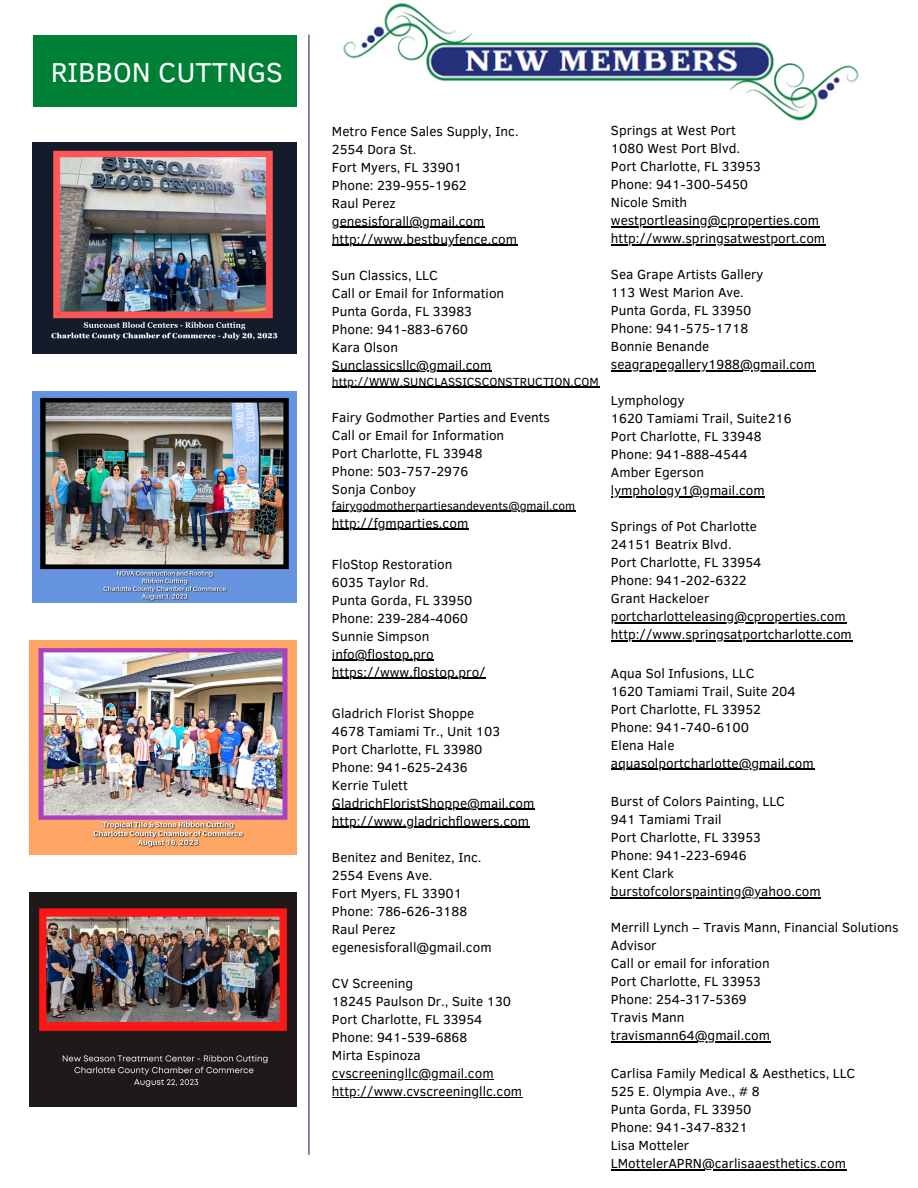
<style>
.page{position:relative;width:918px;height:1188px;background:#fff}
.page>*{position:absolute;margin:0;border:0;box-sizing:border-box;transform-origin:0 0}
.t1{font:28.05px "Clear Sans";color:#fff}
.t2{font:13.5px/18px "Clear Sans";color:#000}
.t3{font:12px "Clear Sans";color:#000}
</style>
<div class="page">
<div style="left:33px;top:36px;width:264px;height:71px;background:#008037"></div>
<hr style="left:308px;top:35px;width:1px;height:1119px;background:#24315e">
<img style="left:343px;top:2px;width:516px;height:119px">
<img style="left:33px;top:142px;width:264px;height:212px">
<img style="left:33px;top:391px;width:264px;height:212px">
<img style="left:29px;top:640px;width:268px;height:214px">
<img style="left:29px;top:892px;width:268px;height:214px">
<hr style="left:332px;top:227px;width:153px;height:1px;background:#000">
<hr style="left:332px;top:245px;width:185px;height:1px;background:#000">
<hr style="left:332px;top:371px;width:160px;height:1px;background:#000">
<hr style="left:332px;top:387px;width:267px;height:1px;background:#000">
<hr style="left:332px;top:511px;width:244px;height:1px;background:#000">
<hr style="left:332px;top:529px;width:136px;height:1px;background:#000">
<hr style="left:332px;top:660px;width:102px;height:1px;background:#000">
<hr style="left:332px;top:678px;width:154px;height:1px;background:#000">
<hr style="left:332px;top:809px;width:203px;height:1px;background:#000">
<hr style="left:332px;top:827px;width:197px;height:1px;background:#000">
<hr style="left:332px;top:1079px;width:162px;height:1px;background:#000">
<hr style="left:332px;top:1097px;width:190px;height:1px;background:#000">
<hr style="left:611px;top:226px;width:209px;height:2px;background:#000">
<hr style="left:611px;top:244px;width:215px;height:2px;background:#000">
<hr style="left:611px;top:370px;width:204px;height:2px;background:#000">
<hr style="left:611px;top:496px;width:154px;height:2px;background:#000">
<hr style="left:611px;top:622px;width:235px;height:2px;background:#000">
<hr style="left:611px;top:640px;width:241px;height:2px;background:#000">
<hr style="left:611px;top:769px;width:203px;height:1px;background:#000">
<hr style="left:611px;top:897px;width:210px;height:1px;background:#000">
<hr style="left:611px;top:1041px;width:159px;height:1px;background:#000">
<hr style="left:611px;top:1169px;width:235px;height:1px;background:#000">
<p class="t1" style="left:51px;top:52px;width:234px">RIBBON CUTTNGS</p>
<p class="t2" style="left:332px;top:121px;width:188px">Metro Fence Sales Supply, Inc.</p>
<p class="t2" style="left:332px;top:139px;width:86px">2554 Dora St.</p>
<p class="t2" style="left:332px;top:157px;width:132px">Fort Myers, FL 33901</p>
<p class="t2" style="left:332px;top:175px;width:136px">Phone: 239-955-1962</p>
<p class="t2" style="left:332px;top:193px;width:65px">Raul Perez</p>
<p class="t2" style="left:332px;top:211px;width:154px">genesisforall@gmail.com</p>
<p class="t2" style="left:332px;top:229px;width:187px">http://www.bestbuyfence.com</p>
<p class="t2" style="left:332px;top:265px;width:107px">Sun Classics, LLC</p>
<p class="t2" style="left:332px;top:283px;width:174px">Call or Email for Information</p>
<p class="t2" style="left:332px;top:301px;width:142px">Punta Gorda, FL 33983</p>
<p class="t2" style="left:332px;top:319px;width:138px">Phone: 941-883-6760</p>
<p class="t2" style="left:332px;top:337px;width:68px">Kara Olson</p>
<p class="t2" style="left:332px;top:355px;width:161px">Sunclassicsllc@gmail.com</p>
<p class="t3" style="left:332px;top:373px;width:268px">http://WWW.SUNCLASSICSCONSTRUCTION.COM</p>
<p class="t2" style="left:332px;top:407px;width:220px">Fairy Godmother Parties and Events</p>
<p class="t2" style="left:332px;top:425px;width:174px">Call or Email for Information</p>
<p class="t2" style="left:332px;top:443px;width:152px">Port Charlotte, FL 33948</p>
<p class="t2" style="left:332px;top:461px;width:138px">Phone: 503-757-2976</p>
<p class="t2" style="left:332px;top:479px;width:85px">Sonja Conboy</p>
<p class="t3" style="left:332px;top:497px;width:245px">fairygodmotherpartiesandevents@gmail.com</p>
<p class="t2" style="left:332px;top:513px;width:138px">http://fgmparties.com</p>
<p class="t2" style="left:332px;top:554px;width:122px">FloStop Restoration</p>
<p class="t2" style="left:332px;top:572px;width:98px">6035 Taylor Rd.</p>
<p class="t2" style="left:332px;top:590px;width:142px">Punta Gorda, FL 33950</p>
<p class="t2" style="left:332px;top:608px;width:138px">Phone: 239-284-4060</p>
<p class="t2" style="left:332px;top:626px;width:99px">Sunnie Simpson</p>
<p class="t2" style="left:332px;top:644px;width:103px">info@flostop.pro</p>
<p class="t2" style="left:332px;top:662px;width:155px">https://www.flostop.pro/</p>
<p class="t2" style="left:332px;top:703px;width:144px">Gladrich Florist Shoppe</p>
<p class="t2" style="left:332px;top:721px;width:170px">4678 Tamiami Tr., Unit 103</p>
<p class="t2" style="left:332px;top:739px;width:152px">Port Charlotte, FL 33980</p>
<p class="t2" style="left:332px;top:757px;width:137px">Phone: 941-625-2436</p>
<p class="t2" style="left:332px;top:775px;width:77px">Kerrie Tulett</p>
<p class="t2" style="left:332px;top:793px;width:204px">GladrichFloristShoppe@mail.com</p>
<p class="t2" style="left:332px;top:811px;width:199px">http://www.gladrichflowers.com</p>
<p class="t2" style="left:332px;top:847px;width:151px">Benitez and Benitez, Inc.</p>
<p class="t2" style="left:332px;top:865px;width:102px">2554 Evens Ave.</p>
<p class="t2" style="left:332px;top:883px;width:132px">Fort Myers, FL 33901</p>
<p class="t2" style="left:332px;top:901px;width:137px">Phone: 786-626-3188</p>
<p class="t2" style="left:332px;top:919px;width:65px">Raul Perez</p>
<p class="t2" style="left:332px;top:937px;width:161px">egenesisforall@gmail.com</p>
<p class="t2" style="left:332px;top:973px;width:83px">CV Screening</p>
<p class="t2" style="left:332px;top:991px;width:181px">18245 Paulson Dr., Suite 130</p>
<p class="t2" style="left:332px;top:1009px;width:152px">Port Charlotte, FL 33954</p>
<p class="t2" style="left:332px;top:1027px;width:137px">Phone: 941-539-6868</p>
<p class="t2" style="left:332px;top:1045px;width:90px">Mirta Espinoza</p>
<p class="t2" style="left:332px;top:1063px;width:163px">cvscreeningllc@gmail.com</p>
<p class="t2" style="left:332px;top:1081px;width:192px">http://www.cvscreeningllc.com</p>
<p class="t2" style="left:611px;top:121px;width:126px">Springs at West Port</p>
<p class="t2" style="left:611px;top:139px;width:131px">1080 West Port Blvd.</p>
<p class="t2" style="left:611px;top:157px;width:152px">Port Charlotte, FL 33953</p>
<p class="t2" style="left:611px;top:175px;width:139px">Phone: 941-300-5450</p>
<p class="t2" style="left:611px;top:193px;width:78px">Nicole Smith</p>
<p class="t2" style="left:611px;top:211px;width:210px">westportleasing@cproperties.com</p>
<p class="t2" style="left:611px;top:229px;width:216px">http://www.springsatwestport.com</p>
<p class="t2" style="left:611px;top:265px;width:154px">Sea Grape Artists Gallery</p>
<p class="t2" style="left:611px;top:283px;width:135px">113 West Marion Ave.</p>
<p class="t2" style="left:611px;top:301px;width:142px">Punta Gorda, FL 33950</p>
<p class="t2" style="left:611px;top:319px;width:139px">Phone: 941-575-1718</p>
<p class="t2" style="left:611px;top:337px;width:100px">Bonnie Benande</p>
<p class="t2" style="left:611px;top:355px;width:206px">seagrapegallery1988@gmail.com</p>
<p class="t2" style="left:611px;top:391px;width:75px">Lymphology</p>
<p class="t2" style="left:611px;top:409px;width:182px">1620 Tamiami Trail, Suite216</p>
<p class="t2" style="left:611px;top:427px;width:152px">Port Charlotte, FL 33948</p>
<p class="t2" style="left:611px;top:445px;width:138px">Phone: 941-888-4544</p>
<p class="t2" style="left:611px;top:463px;width:95px">Amber Egerson</p>
<p class="t2" style="left:611px;top:481px;width:155px">lymphology1@gmail.com</p>
<p class="t2" style="left:611px;top:517px;width:148px">Springs of Pot Charlotte</p>
<p class="t2" style="left:611px;top:535px;width:122px">24151 Beatrix Blvd.</p>
<p class="t2" style="left:611px;top:553px;width:152px">Port Charlotte, FL 33954</p>
<p class="t2" style="left:611px;top:571px;width:137px">Phone: 941-202-6322</p>
<p class="t2" style="left:611px;top:589px;width:100px">Grant Hackeloer</p>
<p class="t2" style="left:611px;top:607px;width:236px">portcharlotteleasing@cproperties.com</p>
<p class="t2" style="left:611px;top:625px;width:242px">http://www.springsatportcharlotte.com</p>
<p class="t2" style="left:611px;top:663px;width:145px">Aqua Sol Infusions, LLC</p>
<p class="t2" style="left:611px;top:681px;width:186px">1620 Tamiami Trail, Suite 204</p>
<p class="t2" style="left:611px;top:699px;width:152px">Port Charlotte, FL 33952</p>
<p class="t2" style="left:611px;top:717px;width:140px">Phone: 941-740-6100</p>
<p class="t2" style="left:611px;top:735px;width:65px">Elena Hale</p>
<p class="t2" style="left:611px;top:753px;width:204px">aquasolportcharlotte@gmail.com</p>
<p class="t2" style="left:611px;top:791px;width:175px">Burst of Colors Painting, LLC</p>
<p class="t2" style="left:611px;top:809px;width:112px">941 Tamiami Trail</p>
<p class="t2" style="left:611px;top:827px;width:152px">Port Charlotte, FL 33953</p>
<p class="t2" style="left:611px;top:845px;width:137px">Phone: 941-223-6946</p>
<p class="t2" style="left:611px;top:863px;width:65px">Kent Clark</p>
<p class="t2" style="left:611px;top:881px;width:211px">burstofcolorspainting@yahoo.com</p>
<p class="t2" style="left:611px;top:917px;width:289px">Merrill Lynch – Travis Mann, Financial Solutions<br>Advisor</p>
<p class="t2" style="left:611px;top:953px;width:160px">Call or email for inforation</p>
<p class="t2" style="left:611px;top:971px;width:152px">Port Charlotte, FL 33953</p>
<p class="t2" style="left:611px;top:989px;width:137px">Phone: 254-317-5369</p>
<p class="t2" style="left:611px;top:1007px;width:75px">Travis Mann</p>
<p class="t2" style="left:611px;top:1025px;width:161px">travismann64@gmail.com</p>
<p class="t2" style="left:611px;top:1064px;width:246px">Carlisa Family Medical &amp; Aesthetics, LLC</p>
<p class="t2" style="left:611px;top:1082px;width:150px">525 E. Olympia Ave., # 8</p>
<p class="t2" style="left:611px;top:1100px;width:142px">Punta Gorda, FL 33950</p>
<p class="t2" style="left:611px;top:1118px;width:138px">Phone: 941-347-8321</p>
<p class="t2" style="left:611px;top:1136px;width:80px">Lisa Motteler</p>
<p class="t2" style="left:611px;top:1154px;width:237px">LMottelerAPRN@carlisaaesthetics.com</p>
</div>
